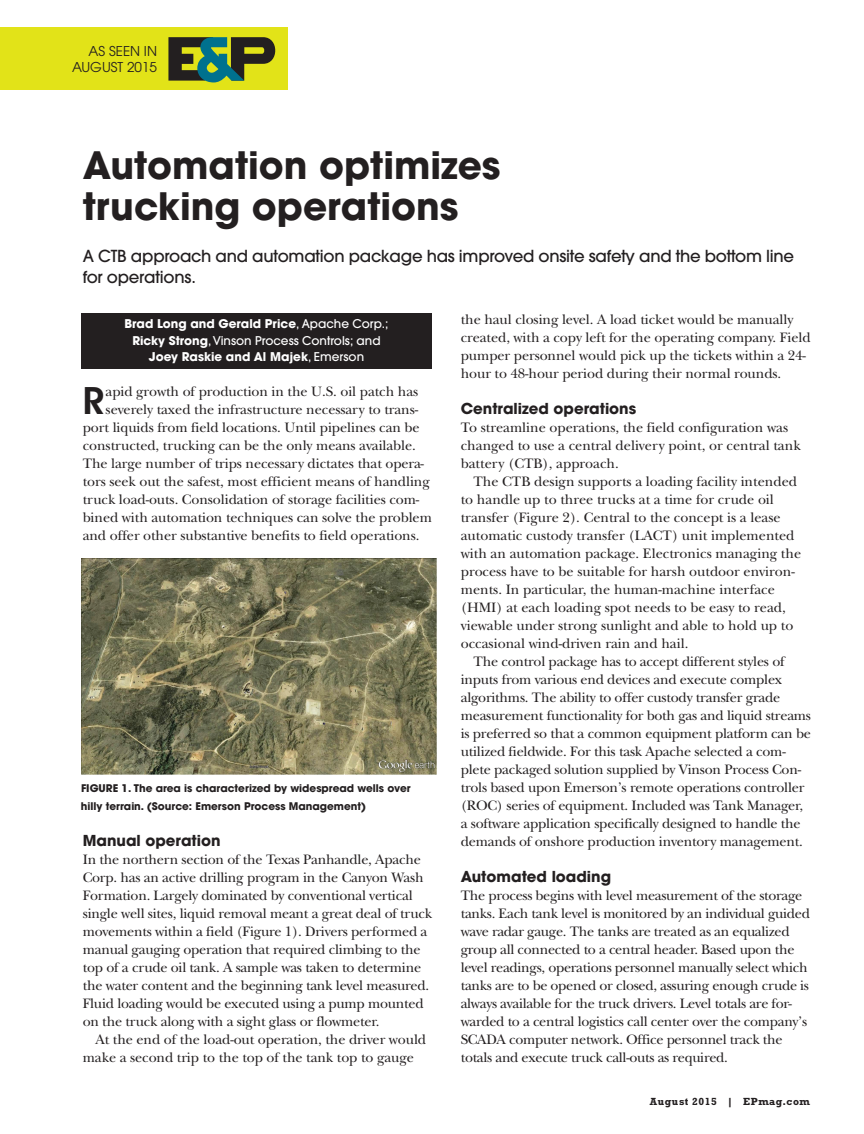
<style>
.page{position:relative;width:864px;height:1134px;background:#fff}
.page>*{position:absolute;margin:0;border:0;box-sizing:border-box;transform-origin:0 0}
.t1{font:600 37.95px "Avant Garde IT Cby BT";color:#231f20}
.t2{font:700 37.5px/40.5px "Avant Garde";color:#231f20}
.t3{font:500 16.5px/21px "Avant Garde";letter-spacing:-.015em;color:#231f20}
.t4{font:700 15px "Avant Garde";color:#231f20}
.t5{font:14.25px/18px "New Baskerville";letter-spacing:-.015em;color:#231f20}
.t6{font:13.5px/16.2px "Avant Garde";color:#231f20;text-align:right}
.t7{font:700 12px/16.5px "Avant Garde";color:#fff;text-align:center}
.t8{font:700 10.5px/18px "Avant Garde";color:#231f20}
.t9{font:700 10.5px "Rockwell Std";letter-spacing:.05em;color:#231f20}
.s1{font-weight:500}
</style>
<div class="page">
<div style="left:81px;top:314px;width:351px;height:55px;background:#231f20"></div>
<img style="left:81px;top:558px;width:356px;height:217px">
<div style="left:0;top:27px;width:288px;height:62px;background:#e2e318"></div>
<svg style="left:168px;top:37px;width:107px;height:45px"></svg>
<p class="t6" style="left:72px;top:44px;width:86px">AS SEEN IN<br>AUGUST 2015</p>
<h2 class="t2" style="left:83px;top:150px;width:419px">Automation optimizes trucking operations</h2>
<p class="t3" style="left:83px;top:247px;width:713px">A CTB approach and automation package has improved onsite safety and the bottom line for operations.</p>
<p class="t7" style="left:125px;top:317px;width:265px">Brad Long and Gerald Price<span class="s1">, Apache Corp.;<br></span>Ricky Strong<span class="s1">,Vinson Process Controls; and<br></span>Joey Raskie and Al Majek<span class="s1">, Emerson</span></p>
<p class="t5" style="left:461px;top:312px;width:351px">the haul closing level. A load ticket would be manually created, with a copy left for the operating company. Field pumper personnel would pick up the tickets within a 24- hour to 48-hour period during their normal rounds.</p>
<p class="t4" style="left:461px;top:403px;width:177px">Centralized operations</p>
<p class="t5" style="left:461px;top:420px;width:342px">To streamline operations, the field configuration was changed to use a central delivery point, or central tank battery (CTB), approach.</p>
<p class="t5" style="left:461px;top:474px;width:342px;text-indent:13px">The CTB design supports a loading facility intended to handle up to three trucks at a time for crude oil transfer (Figure 2). Central to the concept is a lease automatic custody transfer (LACT) unit implemented with an automation package. Electronics managing the process have to be suitable for harsh outdoor environ&shy;ments. In particular, the human-machine interface (HMI) at each loading spot needs to be easy to read, viewable under strong sunlight and able to hold up to occasional wind-driven rain and hail.</p>
<p class="t5" style="left:461px;top:654px;width:352px;text-indent:13px">The control package has to accept different styles of inputs from various end devices and execute complex algorithms. The ability to offer custody transfer grade measurement functionality for both gas and liquid streams is preferred so that a common equipment platform can be utilized fieldwide. For this task Apache selected a com&shy;plete packaged solution supplied by Vinson Process Con&shy;trols based upon Emerson’s remote operations controller (ROC) series of equipment. Included was Tank Manager, a software application specifically designed to handle the demands of onshore production inventory management.</p>
<p class="t4" style="left:461px;top:871px;width:152px">Automated loading</p>
<p class="t5" style="left:461px;top:888px;width:351px">The process begins with level measurement of the storage tanks. Each tank level is monitored by an individual guided wave radar gauge. The tanks are treated as an equalized group all connected to a central header. Based upon the level readings, operations personnel manually select which tanks are to be opened or closed, assuring enough crude is always available for the truck drivers. Level totals are for&shy;warded to a central logistics call center over the company’s SCADA computer network. Office personnel track the totals and execute truck call-outs as required.</p>
<h1 class="t1" style="left:83px;top:379px;width:23px">R</h1>
<p class="t5" style="left:106px;top:384px;width:314px">apid growth of production in the U.S. oil patch has</p>
<p class="t5" style="left:106px;top:402px;width:314px">severely taxed the infrastructure necessary to trans-</p>
<p class="t5" style="left:83px;top:420px;width:338px">port liquids from field locations. Until pipelines can be</p>
<p class="t5" style="left:83px;top:438px;width:335px">constructed, trucking can be the only means available.</p>
<p class="t5" style="left:83px;top:456px;width:343px">The large number of trips necessary dictates that opera-</p>
<p class="t5" style="left:83px;top:474px;width:349px">tors seek out the safest, most efficient means of handling</p>
<p class="t5" style="left:83px;top:492px;width:338px">truck load-outs. Consolidation of storage facilities com-</p>
<p class="t5" style="left:83px;top:510px;width:351px">bined with automation techniques can solve the problem</p>
<p class="t5" style="left:83px;top:528px;width:338px">and offer other substantive benefits to field operations.</p>
<p class="t8" style="left:81px;top:781px;width:331px">FIGURE 1. The area is characterized by widespread wells over hilly terrain. (Source: Emerson Process Management)</p>
<p class="t4" style="left:83px;top:835px;width:139px">Manual operation</p>
<p class="t5" style="left:83px;top:852px;width:351px">In the northern section of the Texas Panhandle, Apache Corp. has an active drilling program in the Canyon Wash Formation. Largely dominated by conventional vertical single well sites, liquid removal meant a great deal of truck movements within a field (Figure 1). Drivers performed a manual gauging operation that required climbing to the top of a crude oil tank. A sample was taken to determine the water content and the beginning tank level measured.<br>Fluid loading would be executed using a pump mounted on the truck along with a sight glass or flowmeter.</p>
<p class="t5" style="left:83px;top:1032px;width:345px;text-indent:13px">At the end of the load-out operation, the driver would make a second trip to the top of the tank top to gauge</p>
<p class="t9" style="left:650px;top:1098px;width:162px">August 2015 | EPmag.com</p>
</div>
